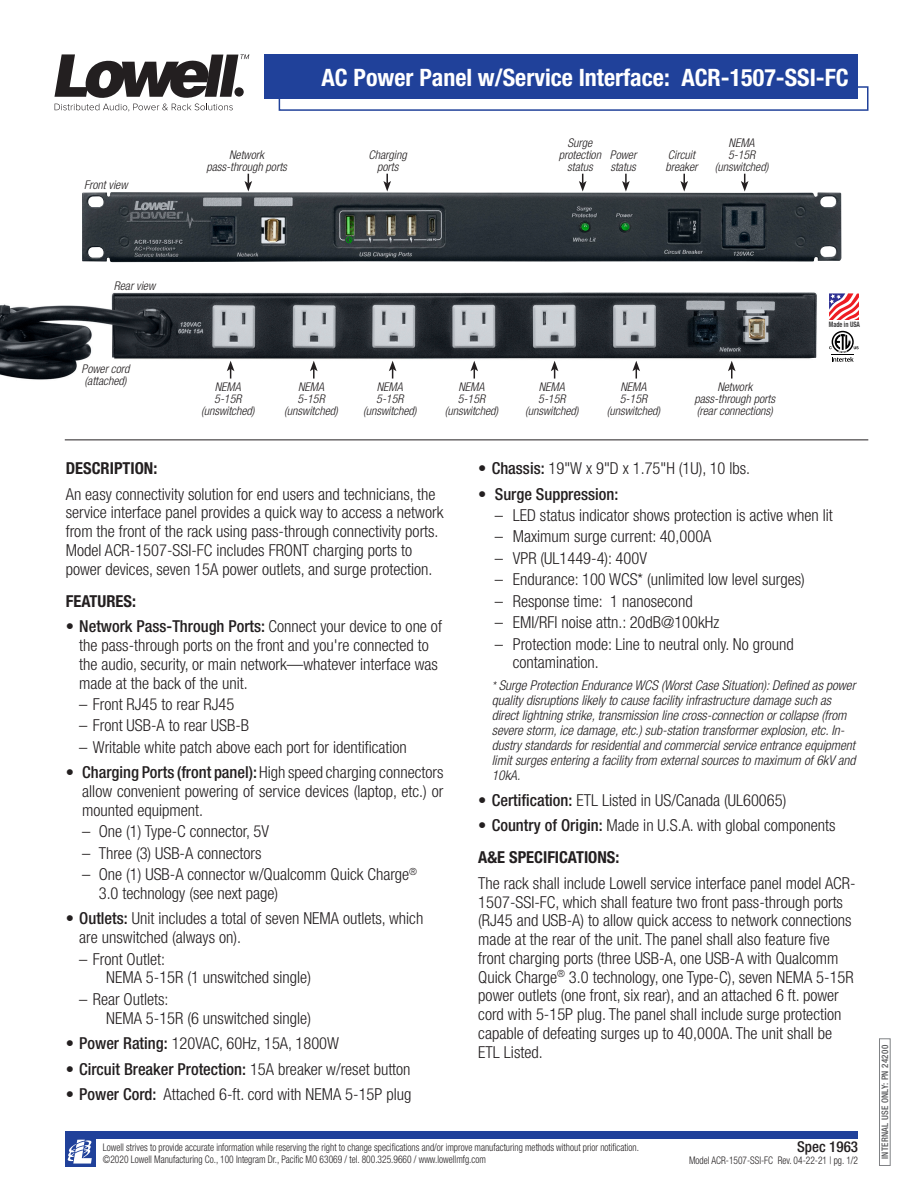
<style>
.page{position:relative;width:918px;height:1188px;background:#fff}
.page>*{position:absolute;margin:0;border:0;box-sizing:border-box;transform-origin:0 0}
.Product_-_Model_No{font:700 condensed 24px "Helvetica Neue LT Std";color:#fff}
.Bullet_Points{font:300 condensed 16.5px/18.8px "Helvetica Neue LT Std";color:#231f20}
.Bullet_Points-2{font:500 condensed 16.5px "Helvetica Neue LT Std";color:#231f20}
.Bullet_Points-3{font:700 condensed 16.5px "Helvetica Neue LT Std";color:#231f20}
.t1{font:500 condensed 15px "Helvetica Neue LT Std";color:#231f20}
.Bullet_Points-4{font:italic 300 condensed 13.5px/15px "Helvetica Neue LT Std";color:#231f20}
.Product_-_Body_Descr{font:italic 300 condensed 12px/12px "Helvetica Neue LT Std";color:#231f20;text-align:center}
.t2{font:300 condensed 10.5px/12px "Helvetica Neue LT Std";color:#231f20;scale:.9 1}
.t3{font:500 condensed 9px "Helvetica Neue LT Std";letter-spacing:.03em;color:#57585a}
.t4{font:700 condensed 7.5px "Helvetica Neue LT Std";color:#3e3e3f;scale:.83 1}
.s1{font-weight:500}
.s2{font-weight:300}
.s3{font-size:12px}
</style>
<div class="page">
<div style="left:264px;top:54px;width:594px;height:45px;background:#20419a"></div>
<svg style="left:54px;top:54px;width:195px;height:57px"></svg>
<div style="left:65px;top:1131px;width:793px;height:7px;background:#20419a"></div>
<div style="left:65px;top:1133px;width:30px;height:34px;background:#20419a"></div>
<svg style="left:67px;top:1140px;width:25px;height:24px"></svg>
<div style="left:879px;top:1038px;width:12px;height:128px;border:1px solid #808285"></div>
<img style="left:0;top:292px;width:817px;height:88px">
<svg style="left:829px;top:331px;width:30px;height:31px"></svg>
<svg style="left:278px;top:86px;width:591px;height:25px"></svg>
<svg style="left:622px;top:174px;width:8px;height:18px"></svg>
<svg style="left:680px;top:174px;width:8px;height:18px"></svg>
<svg style="left:579px;top:174px;width:8px;height:18px"></svg>
<svg style="left:741px;top:174px;width:8px;height:18px"></svg>
<svg style="left:383px;top:174px;width:8px;height:18px"></svg>
<svg style="left:244px;top:174px;width:8px;height:18px"></svg>
<svg style="left:829px;top:293px;width:30px;height:27px"></svg>
<hr style="left:65px;top:440px;width:803px;height:1px;background:#231f20">
<svg style="left:310px;top:361px;width:8px;height:18px"></svg>
<svg style="left:470px;top:361px;width:8px;height:18px"></svg>
<svg style="left:632px;top:361px;width:8px;height:18px"></svg>
<svg style="left:728px;top:361px;width:8px;height:18px"></svg>
<svg style="left:227px;top:361px;width:7px;height:18px"></svg>
<svg style="left:389px;top:361px;width:7px;height:18px"></svg>
<svg style="left:551px;top:361px;width:7px;height:18px"></svg>
<img style="left:82px;top:192px;width:760px;height:70px">
<p class="Product_-_Body_Descr" style="left:84px;top:179px;width:45px">Front view</p>
<p class="Product_-_Body_Descr" style="left:229px;top:149px;width:36px">Network</p>
<p class="Product_-_Body_Descr" style="left:206px;top:161px;width:82px">pass-through ports</p>
<p class="Product_-_Model_No" style="left:322px;top:63px;width:529px">AC Power Panel w/Service Interface: ACR-1507-SSI-FC</p>
<p class="Product_-_Body_Descr" style="left:369px;top:149px;width:40px">Charging</p>
<p class="Product_-_Body_Descr" style="left:377px;top:161px;width:23px">ports</p>
<p class="Product_-_Body_Descr" style="left:559px;top:137px;width:44px">Surge protection status</p>
<p class="Product_-_Body_Descr" style="left:729px;top:137px;width:28px">NEMA</p>
<p class="Product_-_Body_Descr" style="left:610px;top:149px;width:28px;text-align:left">Power status</p>
<p class="Product_-_Body_Descr" style="left:665px;top:149px;width:34px;text-align:left">Circuit breaker</p>
<p class="Product_-_Body_Descr" style="left:728px;top:149px;width:29px">5-15R</p>
<p class="Product_-_Body_Descr" style="left:715px;top:161px;width:55px">(unswitched)</p>
<p class="Product_-_Body_Descr" style="left:114px;top:280px;width:43px">Rear view</p>
<p class="Product_-_Body_Descr" style="left:82px;top:363px;width:49px;text-align:left">Power cord (attached)</p>
<p class="Product_-_Body_Descr" style="left:215px;top:381px;width:28px">NEMA</p>
<p class="Product_-_Body_Descr" style="left:201px;top:393px;width:55px">5-15R (unswitched)</p>
<p class="Product_-_Body_Descr" style="left:298px;top:381px;width:28px">NEMA</p>
<p class="Product_-_Body_Descr" style="left:284px;top:393px;width:55px">5-15R (unswitched)</p>
<p class="Product_-_Body_Descr" style="left:377px;top:381px;width:28px">NEMA</p>
<p class="Product_-_Body_Descr" style="left:363px;top:393px;width:55px">5-15R (unswitched)</p>
<p class="Product_-_Body_Descr" style="left:459px;top:381px;width:28px">NEMA</p>
<p class="Product_-_Body_Descr" style="left:445px;top:393px;width:55px">5-15R (unswitched)</p>
<p class="Product_-_Body_Descr" style="left:539px;top:381px;width:28px">NEMA</p>
<p class="Product_-_Body_Descr" style="left:525px;top:393px;width:55px">5-15R (unswitched)</p>
<p class="Product_-_Body_Descr" style="left:621px;top:381px;width:28px">NEMA</p>
<p class="Product_-_Body_Descr" style="left:607px;top:393px;width:55px">5-15R (unswitched)</p>
<p class="Product_-_Body_Descr" style="left:717px;top:381px;width:36px">Network</p>
<p class="Product_-_Body_Descr" style="left:695px;top:393px;width:82px">pass-through ports</p>
<p class="Product_-_Body_Descr" style="left:697px;top:405px;width:77px">(rear connections)</p>
<p class="t4" style="left:829px;top:320px;width:39px">Made in USA</p>
<p class="Bullet_Points-3" style="left:66px;top:458px;width:93px">DESCRIPTION:</p>
<p class="Bullet_Points" style="left:66px;top:484px;width:379px">An easy connectivity solution for end users and technicians, the service interface panel provides a quick way to access a network from the front of the rack using pass-through connectivity ports.<br>Model ACR-1507-SSI-FC includes FRONT charging ports to power devices, seven 15A power outlets, and surge protection.</p>
<p class="Bullet_Points-3" style="left:66px;top:591px;width:72px">FEATURES:</p>
<p class="Bullet_Points" style="left:79px;top:617px;width:364px;text-indent:-14px">• <span class="s1">Network Pass-Through Ports:</span> Connect your device to one of the pass-through ports on the front and you're connected to the audio, security, or main network—whatever interface was made at the back of the unit.</p>
<p class="Bullet_Points" style="left:79px;top:695px;width:157px">– Front RJ45 to rear RJ45</p>
<p class="Bullet_Points" style="left:79px;top:716px;width:171px">– Front USB-A to rear USB-B</p>
<p class="Bullet_Points" style="left:79px;top:738px;width:329px">– Writable white patch above each port for identification</p>
<p class="Bullet_Points" style="left:82px;top:763px;width:363px;text-align:justify;text-indent:-16px">• <span class="s1">Charging Ports (front panel):</span> High speed charging connectors allow convenient powering of service devices (laptop, etc.) or mounted equipment.</p>
<p class="Bullet_Points" style="left:82px;top:822px;width:188px">– One (1) Type-C connector, 5V</p>
<p class="Bullet_Points" style="left:82px;top:843px;width:181px">– Three (3) USB-A connectors</p>
<p class="Bullet_Points" style="left:99px;top:865px;width:320px;text-indent:-16px">– One (1) USB-A connector w/Qualcomm Quick Charge<sup>®<br></sup>3.0 technology (see next page)</p>
<p class="Bullet_Points" style="left:79px;top:909px;width:346px;text-indent:-14px">• <span class="s1">Outlets:</span> Unit includes a total of seven NEMA outlets, which are unswitched (always on).</p>
<p class="Bullet_Points" style="left:106px;top:949px;width:206px;text-indent:-27px">– Front Outlet:<br>NEMA 5-15R (1 unswitched single)</p>
<p class="Bullet_Points" style="left:106px;top:990px;width:206px;text-indent:-27px">– Rear Outlets:<br>NEMA 5-15R (6 unswitched single)</p>
<p class="Bullet_Points" style="left:66px;top:1034px;width:275px">• <span class="s1">Power Rating:</span> 120VAC, 60Hz, 15A, 1800W</p>
<p class="Bullet_Points-2" style="left:66px;top:1059px;width:346px"><span class="s2">•</span> Circuit Breaker Protection: <span class="s2">15A breaker w/reset button</span></p>
<p class="Bullet_Points" style="left:66px;top:1085px;width:347px">• <span class="s1">Power Cord:</span> Attached 6-ft. cord with NEMA 5-15P plug</p>
<p class="Bullet_Points" style="left:478px;top:459px;width:273px">• <span class="s1">Chassis:</span> 19"W x 9"D x 1.75"H (1U), 10 lbs.</p>
<p class="Bullet_Points-2" style="left:478px;top:484px;width:142px"><span class="s2">•</span> Surge Suppression:</p>
<p class="Bullet_Points" style="left:495px;top:506px;width:339px">– LED status indicator shows protection is active when lit</p>
<p class="Bullet_Points" style="left:495px;top:527px;width:218px">– Maximum surge current: 40,000A</p>
<p class="Bullet_Points" style="left:495px;top:549px;width:154px">– VPR (UL1449-4): 400V</p>
<p class="Bullet_Points" style="left:495px;top:570px;width:312px">– Endurance: 100 WCS* (unlimited low level surges)</p>
<p class="Bullet_Points" style="left:495px;top:591px;width:199px">– Response time: 1 nanosecond</p>
<p class="Bullet_Points" style="left:495px;top:613px;width:226px">– EMI/RFI noise attn.: 20dB@100kHz</p>
<p class="Bullet_Points" style="left:513px;top:634px;width:282px;text-indent:-18px">– Protection mode: Line to neutral only. No ground contamination.</p>
<p class="Bullet_Points-4" style="left:492px;top:678px;width:365px"><span class="s3">*</span> Surge Protection Endurance WCS (Worst Case Situation): Defined as power quality disruptions likely to cause facility infrastructure damage such as direct lightning strike, transmission line cross-connection or collapse (from severe storm, ice damage, etc.) sub-station transformer explosion, etc. In&shy;dustry standards for residential and commercial service entrance equipment limit surges entering a facility from external sources to maximum of 6kV and 10kA.</p>
<p class="Bullet_Points" style="left:478px;top:790px;width:310px">• <span class="s1">Certification:</span> ETL Listed in US/Canada (UL60065)</p>
<p class="Bullet_Points" style="left:478px;top:816px;width:359px">• <span class="s1">Country of Origin:</span> Made in U.S.A. with global components</p>
<p class="Bullet_Points-3" style="left:478px;top:848px;width:143px">A&amp;E SPECIFICATIONS:</p>
<p class="Bullet_Points" style="left:478px;top:874px;width:379px">The rack shall include Lowell service interface panel model ACR-1507-SSI-FC, which shall feature two front pass-through ports (RJ45 and USB-A) to allow quick access to network connections made at the rear of the unit. The panel shall also feature five front charging ports (three USB-A, one USB-A with Qualcomm Quick Charge<sup>®</sup> 3.0 technology, one Type-C), seven NEMA 5-15R power outlets (one front, six rear), and an attached 6 ft. power cord with 5-15P plug. The panel shall include surge protection capable of defeating surges up to 40,000A. The unit shall be ETL Listed.</p>
<p class="t2" style="left:103px;top:1141px;width:597px">Lowell strives to provide accurate information while reserving the right to change specifications and/or improve manufacturing methods without prior notification. ©2020 Lowell Manufacturing Co., 100 Integram Dr., Pacific MO 63069 / tel. 800.325.9660 / www.lowellmfg.com</p>
<p class="t1" style="left:797px;top:1138px;width:63px">Spec 1963</p>
<p class="t2" style="left:689px;top:1155px;width:189px">Model ACR-1507-SSI-FC Rev. 04-22-21 | pg. 1/2</p>
<p class="t3" style="left:879px;top:1159px;width:115px;rotate:-90deg">INTERNAL USE ONLY: PN 24200</p>
</div>
